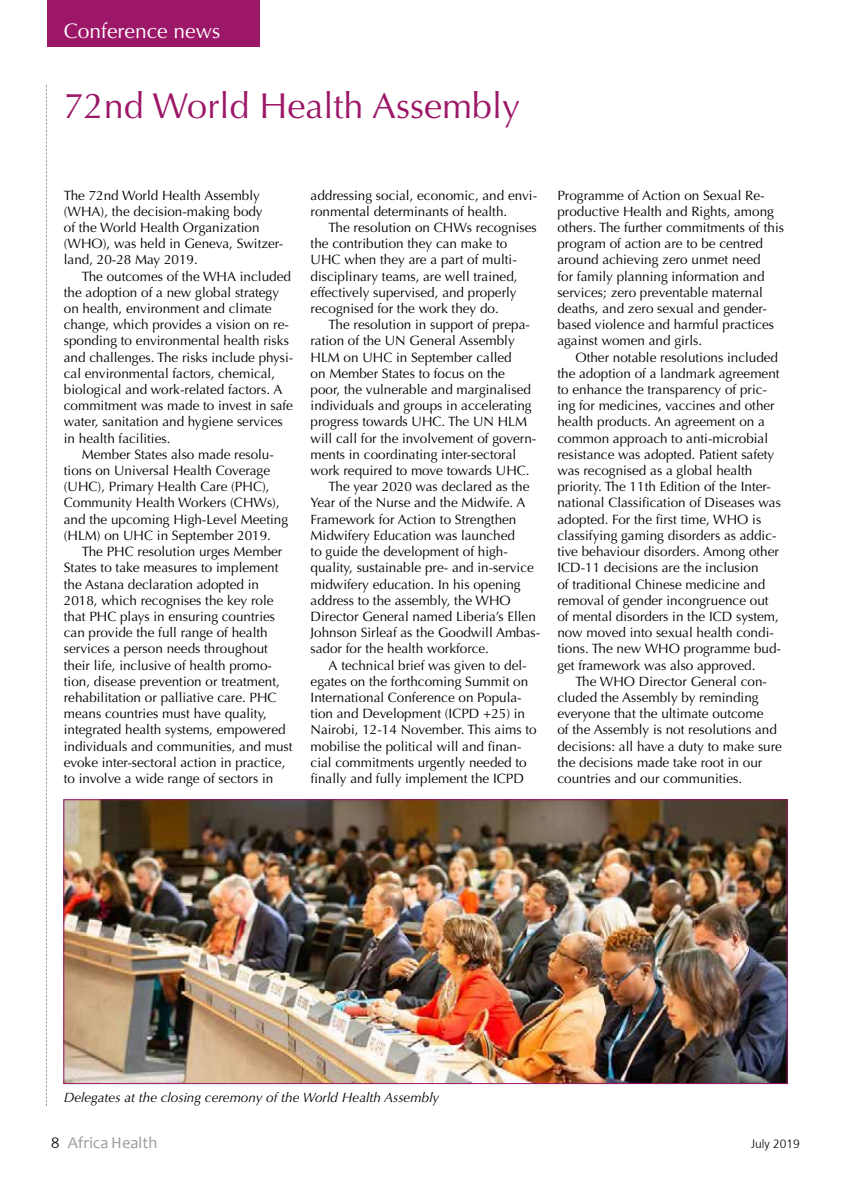
<style>
.page{position:relative;width:851px;height:1191px;background:#fff}
.page>*{position:absolute;margin:0;border:0;box-sizing:border-box;transform-origin:0 0}
.t1{font:36px "Optima";color:#9c1767}
.t2{font:21px "Optima";color:#fff}
.t3{font:16.5px "Candara";color:#9d9d9c}
.t4{font:13.5px/16.2px "Optima";color:#000}
.t5{font:italic 13.5px "Optima";color:#000}
.t6{font:300 12px "Frutiger";color:#000}
.s1{font-family:"Frutiger";font-weight:300;font-size:15px;color:#000}
</style>
<div class="page">
<svg style="left:46px;top:85px;width:1px;height:1021px"></svg>
<div style="left:47px;top:0;width:212px;height:47px;background:#9c1767"></div>
<img style="left:65px;top:801px;width:720px;height:281px">
<h2 class="t2" style="left:64px;top:19px;width:158px">Conference news</h2>
<h1 class="t1" style="left:64px;top:85px;width:458px">72nd World Health Assembly</h1>
<p class="t4" style="left:64px;top:187px;width:221px">The 72nd World Health Assembly (WHA), the decision-making body<br>of the World Health Organization (WHO), was held in Geneva, Switzer&shy;land, 20-28 May 2019.</p>
<p class="t4" style="left:64px;top:268px;width:231px;text-indent:18px">The outcomes of the WHA included the adoption of a new global strategy on health, environment and climate change, which provides a vision on re&shy;sponding to environmental health risks and challenges. The risks include physi&shy;cal environmental factors, chemical, biological and work-related factors. A commitment was made to invest in safe water, sanitation and hygiene services in health facilities.</p>
<p class="t4" style="left:64px;top:446px;width:226px;text-indent:18px">Member States also made resolu&shy;tions on Universal Health Coverage (UHC), Primary Health Care (PHC), Community Health Workers (CHWs), and the upcoming High-Level Meeting (HLM) on UHC in September 2019.</p>
<p class="t4" style="left:64px;top:543px;width:230px;text-indent:18px">The PHC resolution urges Member States to take measures to implement the Astana declaration adopted in 2018, which recognises the key role that PHC plays in ensuring countries can provide the full range of health services a person needs throughout their life, inclusive of health promo&shy;tion, disease prevention or treatment, rehabilitation or palliative care. PHC means countries must have quality, integrated health systems, empowered individuals and communities, and must evoke inter-sectoral action in practice, to involve a wide range of sectors in</p>
<p class="t4" style="left:310px;top:187px;width:228px">addressing social, economic, and envi&shy;ronmental determinants of health.</p>
<p class="t4" style="left:310px;top:219px;width:227px;text-indent:18px">The resolution on CHWs recognises the contribution they can make to UHC when they are a part of multi&shy;disciplinary teams, are well trained, effectively supervised, and properly recognised for the work they do.</p>
<p class="t4" style="left:328px;top:317px;width:203px">The resolution in support of prepa-</p>
<p class="t4" style="left:310px;top:333px;width:205px">ration of the UN General Assembly</p>
<p class="t4" style="left:310px;top:349px;width:203px">HLM on UHC in September called</p>
<p class="t4" style="left:310px;top:365px;width:196px">on Member States to focus on the</p>
<p class="t4" style="left:310px;top:381px;width:222px">poor, the vulnerable and marginalised</p>
<p class="t4" style="left:310px;top:398px;width:222px">individuals and groups in accelerating</p>
<p class="t4" style="left:310px;top:414px;width:218px">progress towards UHC. The UN HLM</p>
<p class="t4" style="left:310px;top:430px;width:227px">will call for the involvement of govern-</p>
<p class="t4" style="left:310px;top:446px;width:207px">ments in coordinating inter-sectoral</p>
<p class="t4" style="left:310px;top:462px;width:220px">work required to move towards UHC.</p>
<p class="t4" style="left:328px;top:479px;width:202px">The year 2020 was declared as the</p>
<p class="t4" style="left:310px;top:495px;width:216px">Year of the Nurse and the Midwife. A</p>
<p class="t4" style="left:310px;top:511px;width:207px">Framework for Action to Strengthen</p>
<p class="t4" style="left:310px;top:527px;width:206px">Midwifery Education was launched</p>
<p class="t4" style="left:310px;top:543px;width:199px">to guide the development of high-</p>
<p class="t4" style="left:310px;top:560px;width:225px">quality, sustainable pre- and in-service</p>
<p class="t4" style="left:310px;top:576px;width:211px">midwifery education. In his opening</p>
<p class="t4" style="left:310px;top:592px;width:202px">address to the assembly, the WHO</p>
<p class="t4" style="left:310px;top:608px;width:227px">Director General named Liberia’s Ellen</p>
<p class="t4" style="left:310px;top:624px;width:231px">Johnson Sirleaf as the Goodwill Ambas-</p>
<p class="t4" style="left:310px;top:641px;width:180px">sador for the health workforce.</p>
<p class="t4" style="left:328px;top:657px;width:199px">A technical brief was given to del-</p>
<p class="t4" style="left:310px;top:673px;width:219px">egates on the forthcoming Summit on</p>
<p class="t4" style="left:310px;top:689px;width:212px">International Conference on Popula-</p>
<p class="t4" style="left:310px;top:705px;width:216px">tion and Development (ICPD +25) in</p>
<p class="t4" style="left:310px;top:722px;width:227px">Nairobi, 12-14 November. This aims to</p>
<p class="t4" style="left:310px;top:738px;width:212px">mobilise the political will and finan-</p>
<p class="t4" style="left:310px;top:754px;width:218px">cial commitments urgently needed to</p>
<p class="t4" style="left:310px;top:770px;width:215px">finally and fully implement the ICPD</p>
<p class="t4" style="left:557px;top:187px;width:228px">Programme of Action on Sexual Re&shy;productive Health and Rights, among others. The further commitments of this program of action are to be centred around achieving zero unmet need<br>for family planning information and services; zero preventable maternal deaths, and zero sexual and gender&shy;based violence and harmful practices against women and girls.</p>
<p class="t4" style="left:557px;top:349px;width:225px;text-indent:18px">Other notable resolutions included the adoption of a landmark agreement to enhance the transparency of pric&shy;ing for medicines, vaccines and other health products. An agreement on a common approach to anti-microbial resistance was adopted. Patient safety was recognised as a global health priority. The 11th Edition of the Inter&shy;national Classification of Diseases was adopted. For the first time, WHO is classifying gaming disorders as addic&shy;tive behaviour disorders. Among other ICD-11 decisions are the inclusion<br>of traditional Chinese medicine and removal of gender incongruence out of mental disorders in the ICD system, now moved into sexual health condi&shy;tions. The new WHO programme bud&shy;get framework was also approved.</p>
<p class="t4" style="left:557px;top:673px;width:226px;text-indent:18px">The WHO Director General con&shy;cluded the Assembly by reminding everyone that the ultimate outcome<br>of the Assembly is not resolutions and decisions: all have a duty to make sure the decisions made take root in our countries and our communities.</p>
<p class="t5" style="left:64px;top:1090px;width:377px">Delegates at the closing ceremony of the World Health Assembly</p>
<p class="t3" style="left:51px;top:1132px;width:108px"><span class="s1">8</span> Africa Health</p>
<p class="t6" style="left:751px;top:1139px;width:50px">July 2019</p>
</div>
